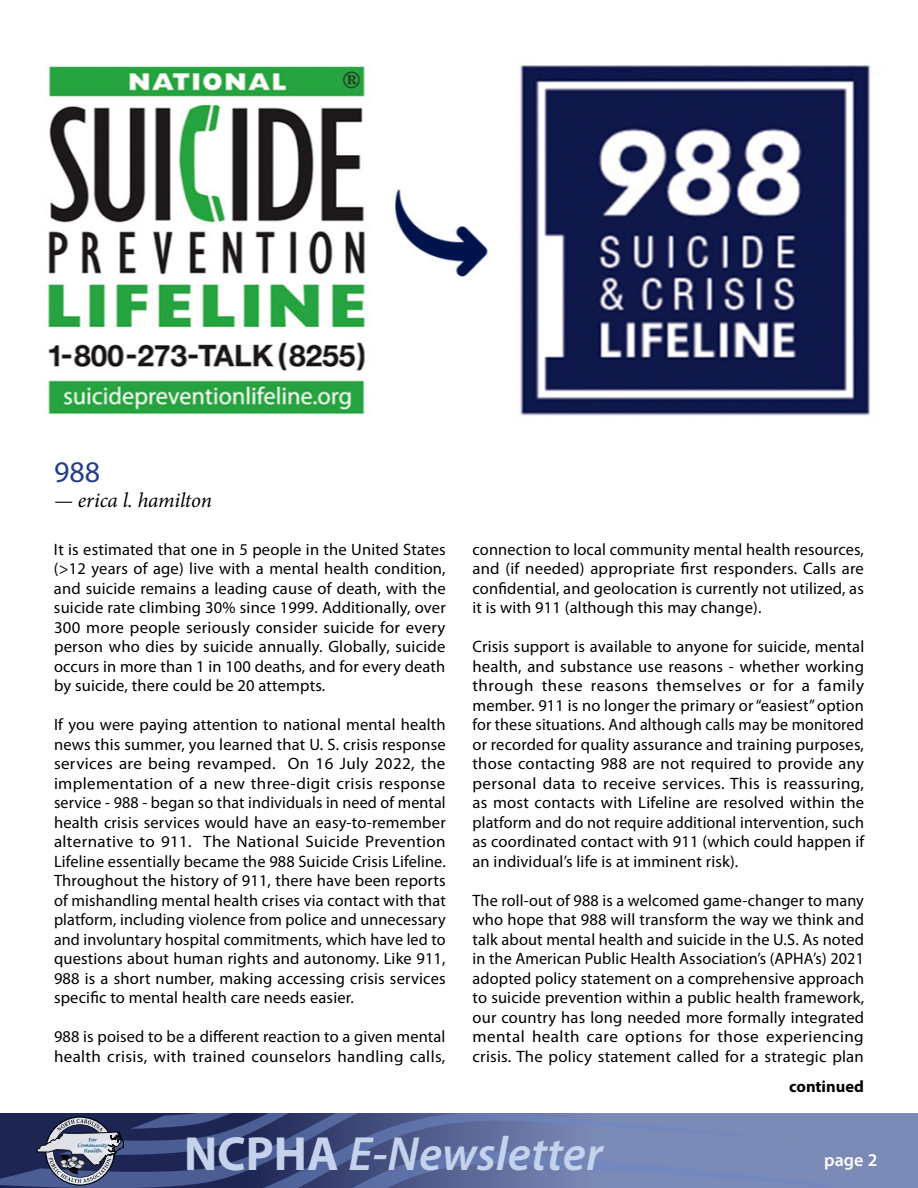
<style>
.page{position:relative;width:918px;height:1188px;background:#fff}
.page>*{position:absolute;margin:0;border:0;box-sizing:border-box;transform-origin:0 0}
.t1{font:italic 600 48.15px "Myriad Pro";color:#c5d2ec}
.t2{font:30px "Myriad Pro";color:#223d8a}
.t3{font:italic 21px "Minion Pro";letter-spacing:-.005em;color:#000}
.t4{font:600 18px "Myriad Pro";color:#fff}
.t5{font:16.5px/19.5px "Myriad Pro";letter-spacing:.01em;color:#000;text-align:justify}
.t6{font:700 16.5px "Myriad Pro";color:#000}
.s1{font-weight:700;font-style:normal}
</style>
<div class="page">
<svg style="left:0;top:1113px;width:914px;height:75px;background:#5c6997"></svg>
<img style="left:44px;top:65px;width:827px;height:351px">
<h2 class="t2" style="left:54px;top:453px;width:48px">988</h2>
<p class="t3" style="left:54px;top:486px;width:160px">— erica l. hamilton</p>
<p class="t5" style="left:54px;top:539px;width:393px">It is estimated that one in 5 people in the United States (&gt;12 years of age) live with a mental health condition, and suicide remains a leading cause of death, with the suicide rate climbing 30% since 1999. Additionally, over 300 more people seriously consider suicide for every person who dies by suicide annually. Globally, suicide occurs in more than 1 in 100 deaths, and for every death by suicide, there could be 20 attempts.</p>
<p class="t5" style="left:54px;top:714px;width:393px">If you were paying attention to national mental health news this summer, you learned that U. S. crisis response services are being revamped. On 16 July 2022, the implementation of a new three-digit crisis response service - 988 - began so that individuals in need of mental health crisis services would have an easy-to-remember alternative to 911. The National Suicide Prevention Lifeline essentially became the 988 Suicide Crisis Lifeline.<br>Throughout the history of 911, there have been reports of mishandling mental health crises via contact with that platform, including violence from police and unnecessary and involuntary hospital commitments, which have led to questions about human rights and autonomy. Like 911, 988 is a short number, making accessing crisis services specific to mental health care needs easier.</p>
<p class="t5" style="left:54px;top:1026px;width:393px">988 is poised to be a different reaction to a given mental health crisis, with trained counselors handling calls,</p>
<p class="t5" style="left:472px;top:539px;width:393px">connection to local community mental health resources, and (if needed) appropriate first responders. Calls are confidential, and geolocation is currently not utilized, as it is with 911 (although this may change).</p>
<p class="t5" style="left:472px;top:636px;width:393px">Crisis support is available to anyone for suicide, mental health, and substance use reasons - whether working through these reasons themselves or for a family member. 911 is no longer the primary or “easiest” option for these situations. And although calls may be monitored or recorded for quality assurance and training purposes, those contacting 988 are not required to provide any personal data to receive services. This is reassuring, as most contacts with Lifeline are resolved within the platform and do not require additional intervention, such as coordinated contact with 911 (which could happen if an individual’s life is at imminent risk).</p>
<p class="t5" style="left:472px;top:890px;width:393px">The roll-out of 988 is a welcomed game-changer to many who hope that 988 will transform the way we think and talk about mental health and suicide in the U.S. As noted in the American Public Health Association’s (APHA’s) 2021 adopted policy statement on a comprehensive approach to suicide prevention within a public health framework, our country has long needed more formally integrated mental health care options for those experiencing crisis. The policy statement called for a strategic plan</p>
<p class="t6" style="left:789px;top:1076px;width:76px">continued</p>
<h1 class="t1" style="left:184px;top:1124px;width:420px"><span class="s1">NCPHA</span> E-Newsletter</h1>
<p class="t4" style="left:824px;top:1148px;width:55px">page 2</p>
</div>
